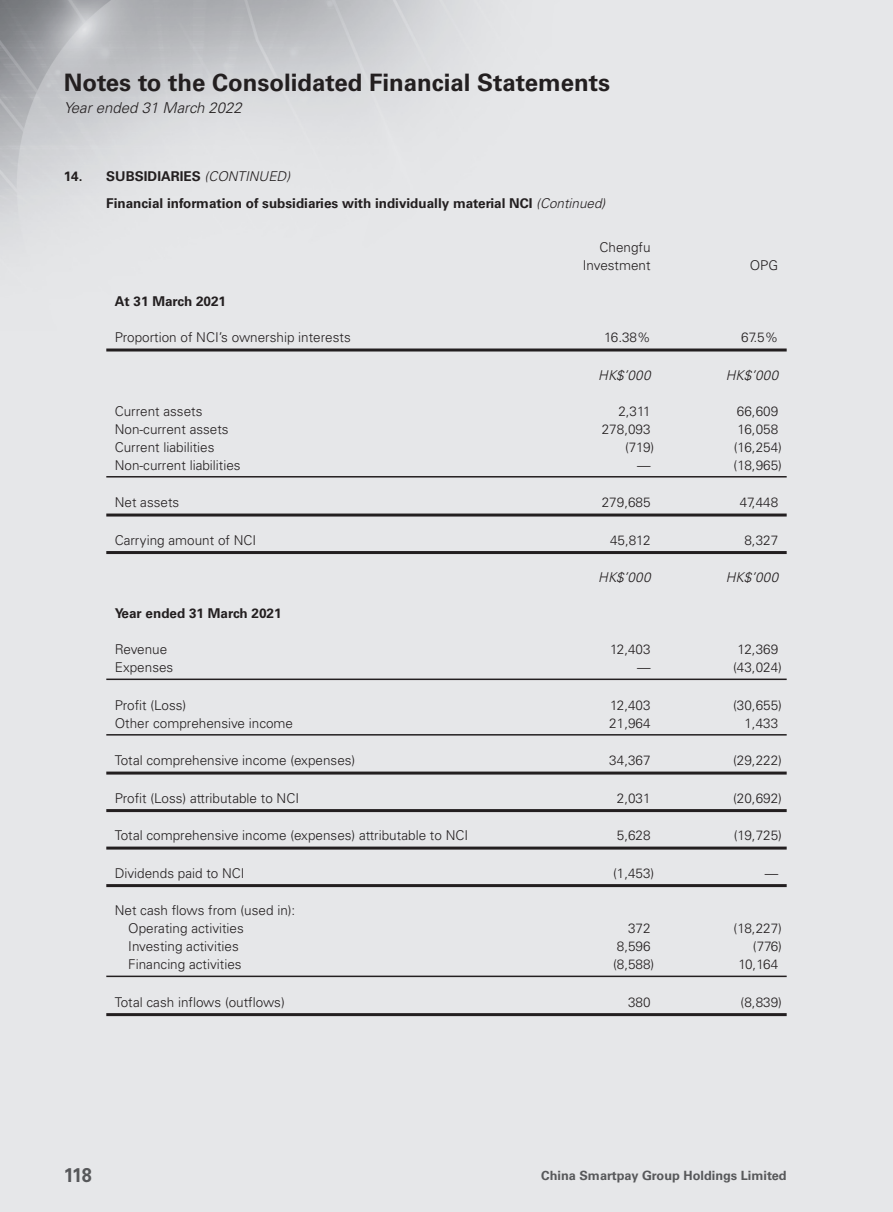
<style>
.page{position:relative;width:893px;height:1212px;background:#fff}
.page>*{position:absolute;margin:0;border:0;box-sizing:border-box;transform-origin:0 0}
.t1{font:700 24px "Univers LT Std";color:#231f20}
.t2{font:700 19.8px "Univers LT Std";color:#57585a;scale:.91 1}
.t3{font:italic 300 15px "Univers LT Std";color:#231f20}
.Table_2_Colume{font:300 13.5px "Univers LT Std";color:#231f20}
.Subhead_2{font:700 13.5px "Univers LT Std";color:#231f20}
.Table_2_Colume-2{font:700 13.5px "Univers LT Std";color:#231f20}
.Table_2_Colume-3{font:italic 300 13.5px "Univers LT Std";letter-spacing:.02em;color:#231f20}
.Subhead_1{font:700 13.5px "Univers LT Std";color:#231f20}
.t4{font:700 12.75px "Univers LT Std";color:#57585a}
.s1{font-weight:300;font-style:italic}
</style>
<div class="page">
<div style="left:0;top:0;width:892px;height:1212px;background:#e6e7e9"></div>
<img style="left:0;top:0;width:587px;height:352px">
<hr style="left:106px;top:348px;width:681px;height:3px;background:#231f20">
<hr style="left:106px;top:476px;width:681px;height:1px;background:#231f20">
<hr style="left:106px;top:513px;width:681px;height:3px;background:#231f20">
<hr style="left:106px;top:551px;width:681px;height:3px;background:#231f20">
<hr style="left:106px;top:678px;width:681px;height:2px;background:#231f20">
<hr style="left:106px;top:734px;width:681px;height:1px;background:#231f20">
<hr style="left:106px;top:771px;width:681px;height:3px;background:#231f20">
<hr style="left:106px;top:809px;width:681px;height:3px;background:#231f20">
<hr style="left:106px;top:846px;width:681px;height:3px;background:#231f20">
<hr style="left:106px;top:884px;width:681px;height:3px;background:#231f20">
<hr style="left:106px;top:975px;width:681px;height:2px;background:#231f20">
<hr style="left:106px;top:1013px;width:681px;height:3px;background:#231f20">
<h1 class="t1" style="left:64px;top:68px;width:548px">Notes to the Consolidated Financial Statements</h1>
<p class="t3" style="left:64px;top:99px;width:180px">Year ended 31 March 2022</p>
<p class="Subhead_1" style="left:64px;top:169px;width:228px">14. SUBSIDIARIES <span class="s1">(CONTINUED)</span></p>
<p class="Subhead_2" style="left:106px;top:195px;width:500px">Financial information of subsidiaries with individually material NCI <span class="s1">(Continued)</span></p>
<p class="Table_2_Colume" style="left:600px;top:239px;width:53px">Chengfu</p>
<p class="Table_2_Colume" style="left:583px;top:257px;width:69px">Investment</p>
<p class="Table_2_Colume" style="left:750px;top:257px;width:30px">OPG</p>
<p class="Table_2_Colume-2" style="left:115px;top:294px;width:113px">At 31 March 2021</p>
<p class="Table_2_Colume" style="left:115px;top:329px;width:237px">Proportion of NCI’s ownership interests</p>
<p class="Table_2_Colume" style="left:604px;top:329px;width:48px">16.38%</p>
<p class="Table_2_Colume" style="left:741px;top:329px;width:38px">67.5%</p>
<p class="Table_2_Colume-3" style="left:598px;top:367px;width:54px">HK$’000</p>
<p class="Table_2_Colume-3" style="left:726px;top:367px;width:54px">HK$’000</p>
<p class="Table_2_Colume" style="left:115px;top:403px;width:89px">Current assets</p>
<p class="Table_2_Colume" style="left:618px;top:403px;width:34px">2,311</p>
<p class="Table_2_Colume" style="left:737px;top:403px;width:43px">66,609</p>
<p class="Table_2_Colume" style="left:115px;top:421px;width:115px">Non-current assets</p>
<p class="Table_2_Colume" style="left:602px;top:421px;width:50px">278,093</p>
<p class="Table_2_Colume" style="left:738px;top:421px;width:42px">16,058</p>
<p class="Table_2_Colume" style="left:115px;top:439px;width:101px">Current liabilities</p>
<p class="Table_2_Colume" style="left:625px;top:439px;width:31px">(719)</p>
<p class="Table_2_Colume" style="left:734px;top:439px;width:50px">(16,254)</p>
<p class="Table_2_Colume" style="left:115px;top:457px;width:127px">Non-current liabilities</p>
<p class="Table_2_Colume" style="left:637px;top:457px;width:15px">—</p>
<p class="Table_2_Colume" style="left:734px;top:457px;width:50px">(18,965)</p>
<p class="Table_2_Colume" style="left:115px;top:494px;width:66px">Net assets</p>
<p class="Table_2_Colume" style="left:602px;top:494px;width:50px">279,685</p>
<p class="Table_2_Colume" style="left:740px;top:494px;width:40px">47,448</p>
<p class="Table_2_Colume" style="left:115px;top:532px;width:143px">Carrying amount of NCI</p>
<p class="Table_2_Colume" style="left:610px;top:532px;width:42px">45,812</p>
<p class="Table_2_Colume" style="left:744px;top:532px;width:35px">8,327</p>
<p class="Table_2_Colume-3" style="left:598px;top:569px;width:54px">HK$’000</p>
<p class="Table_2_Colume-3" style="left:726px;top:569px;width:54px">HK$’000</p>
<p class="Table_2_Colume-2" style="left:115px;top:606px;width:168px">Year ended 31 March 2021</p>
<p class="Table_2_Colume" style="left:115px;top:641px;width:54px">Revenue</p>
<p class="Table_2_Colume" style="left:610px;top:641px;width:42px">12,403</p>
<p class="Table_2_Colume" style="left:738px;top:641px;width:42px">12,369</p>
<p class="Table_2_Colume" style="left:115px;top:659px;width:60px">Expenses</p>
<p class="Table_2_Colume" style="left:637px;top:659px;width:15px">—</p>
<p class="Table_2_Colume" style="left:733px;top:659px;width:50px">(43,024)</p>
<p class="Table_2_Colume" style="left:115px;top:697px;width:73px">Profit (Loss)</p>
<p class="Table_2_Colume" style="left:610px;top:697px;width:42px">12,403</p>
<p class="Table_2_Colume" style="left:733px;top:697px;width:50px">(30,655)</p>
<p class="Table_2_Colume" style="left:115px;top:715px;width:180px">Other comprehensive income</p>
<p class="Table_2_Colume" style="left:609px;top:715px;width:43px">21,964</p>
<p class="Table_2_Colume" style="left:744px;top:715px;width:35px">1,433</p>
<p class="Table_2_Colume" style="left:115px;top:752px;width:242px">Total comprehensive income (expenses)</p>
<p class="Table_2_Colume" style="left:609px;top:752px;width:43px">34,367</p>
<p class="Table_2_Colume" style="left:733px;top:752px;width:50px">(29,222)</p>
<p class="Table_2_Colume" style="left:115px;top:790px;width:186px">Profit (Loss) attributable to NCI</p>
<p class="Table_2_Colume" style="left:617px;top:790px;width:35px">2,031</p>
<p class="Table_2_Colume" style="left:733px;top:790px;width:50px">(20,692)</p>
<p class="Table_2_Colume" style="left:115px;top:827px;width:355px">Total comprehensive income (expenses) attributable to NCI</p>
<p class="Table_2_Colume" style="left:617px;top:827px;width:35px">5,628</p>
<p class="Table_2_Colume" style="left:734px;top:827px;width:50px">(19,725)</p>
<p class="Table_2_Colume" style="left:115px;top:865px;width:131px">Dividends paid to NCI</p>
<p class="Table_2_Colume" style="left:613px;top:865px;width:43px">(1,453)</p>
<p class="Table_2_Colume" style="left:765px;top:865px;width:15px">—</p>
<p class="Table_2_Colume" style="left:115px;top:902px;width:182px">Net cash flows from (used in):</p>
<p class="Table_2_Colume" style="left:128px;top:920px;width:117px">Operating activities</p>
<p class="Table_2_Colume" style="left:628px;top:920px;width:24px">372</p>
<p class="Table_2_Colume" style="left:734px;top:920px;width:50px">(18,227)</p>
<p class="Table_2_Colume" style="left:128px;top:938px;width:112px">Investing activities</p>
<p class="Table_2_Colume" style="left:617px;top:938px;width:35px">8,596</p>
<p class="Table_2_Colume" style="left:753px;top:938px;width:31px">(776)</p>
<p class="Table_2_Colume" style="left:128px;top:956px;width:115px">Financing activities</p>
<p class="Table_2_Colume" style="left:613px;top:956px;width:43px">(8,588)</p>
<p class="Table_2_Colume" style="left:739px;top:956px;width:41px">10,164</p>
<p class="Table_2_Colume" style="left:115px;top:994px;width:171px">Total cash inflows (outflows)</p>
<p class="Table_2_Colume" style="left:628px;top:994px;width:24px">380</p>
<p class="Table_2_Colume" style="left:741px;top:994px;width:43px">(8,839)</p>
<h2 class="t2" style="left:64px;top:1164px;width:32px">118</h2>
<p class="t4" style="left:541px;top:1168px;width:247px">China Smartpay Group Holdings Limited</p>
</div>
